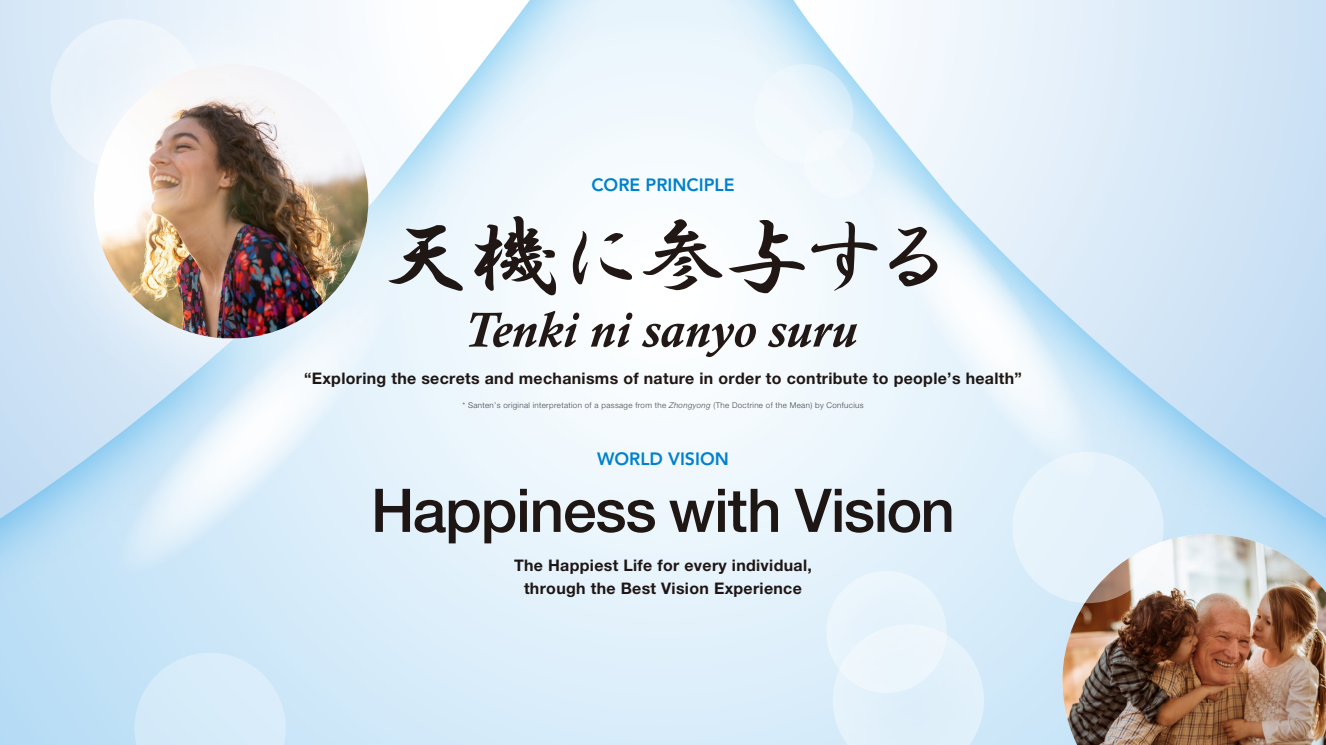
<style>
.page{position:relative;width:1326px;height:745px;background:#fff}
.page>*{position:absolute;margin:0;border:0;box-sizing:border-box;transform-origin:0 0}
.t1{font:500 60.25px "Helvetica Neue LT Std";letter-spacing:-.02em;color:#221815}
.t2{font:800 17.75px "Avenir LT Std";color:#0081cc}
.t3{font:700 16px/23px "Helvetica Neue LT Std";letter-spacing:.02em;color:#221815;text-align:center}
.t4{font:300 8px "Helvetica Neue LT Std";letter-spacing:.04em;color:#4c4948}
.s1{font-style:italic}
</style>
<div class="page">
<div style="left:0;top:0;width:1325px;height:744px;background:#00a0e9;opacity:.6"></div>
<svg style="left:854px;top:152px;width:259px;height:342px;background:#e1f0fa"></svg>
<svg style="left:101px;top:417px;width:301px;height:174px;background:#d9ecf9"></svg>
<img style="left:1062px;top:534px;width:263px;height:210px">
<div style="left:754px;top:64px;width:99px;height:99px;background:linear-gradient(to right,#f9fcfd,#dceffa);border-radius:50%"></div>
<div style="left:803px;top:128px;width:70px;height:70px;background:#f3f9fc;border-radius:50%"></div>
<svg style="left:832px;top:624px;width:151px;height:120px;background:#dfeffa"></svg>
<svg style="left:1012px;top:451px;width:151px;height:151px;background:#e2ecf3"></svg>
<div style="left:826px;top:570px;width:120px;height:122px;background:#ebf5fc;border-radius:50%"></div>
<svg style="left:134px;top:652px;width:152px;height:92px;background:#d4eaf9"></svg>
<svg style="left:15px;top:0;width:432px;height:417px"></svg>
<img style="left:94px;top:64px;width:274px;height:274px;border-radius:135px">
<svg style="left:388px;top:216px;width:549px;height:79px;fill:#f1f8fd"></svg>
<svg style="left:469px;top:310px;width:110px;height:37px"></svg>
<svg style="left:591px;top:312px;width:41px;height:35px"></svg>
<svg style="left:641px;top:323px;width:115px;height:34px"></svg>
<svg style="left:767px;top:323px;width:90px;height:24px"></svg>
<p class="t2" style="left:591px;top:174px;width:145px">CORE PRINCIPLE</p>
<p class="t3" style="left:304px;top:366px;width:719px">“Exploring the secrets and mechanisms of nature in order to contribute to people’s health”</p>
<p class="t4" style="left:462px;top:400px;width:402px">* Santen’s original interpretation of a passage from the <span class="s1">Zhongyong</span> (The Doctrine of the Mean) by Confucius</p>
<p class="t2" style="left:597px;top:448px;width:133px">WORLD VISION</p>
<h1 class="t1" style="left:371px;top:474px;width:585px">Happiness with Vision</h1>
<p class="t3" style="left:514px;top:553px;width:299px">The Happiest Life for every individual, through the Best Vision Experience</p>
</div>
